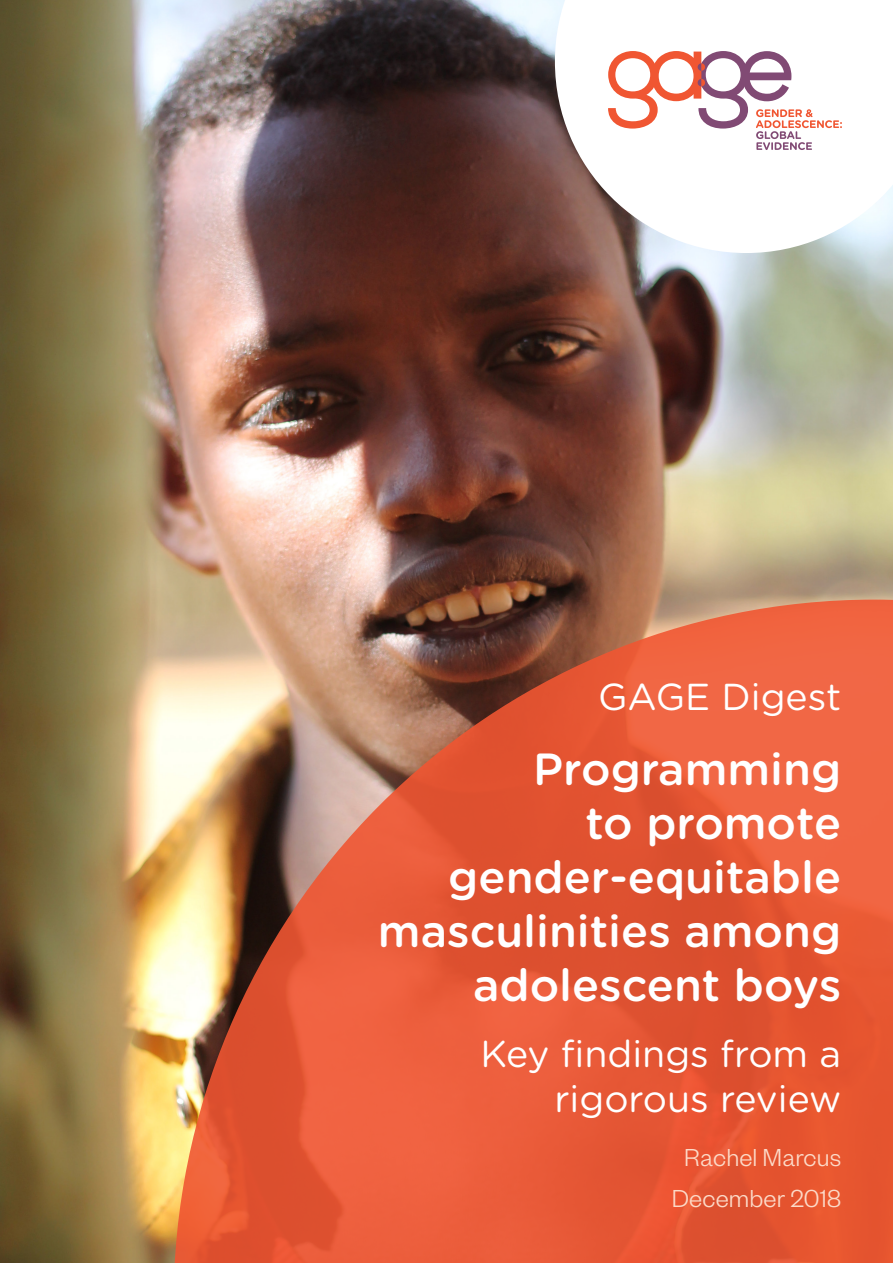
<style>
.page{position:relative;width:893px;height:1263px;background:#fff}
.page>*{position:absolute;margin:0;border:0;box-sizing:border-box;transform-origin:0 0}
.Cover_titles{font:500 45px/54px "Gotham Rounded";color:#fff;text-align:right}
.Cover_Subtitles{font:37.5px/45px "Gotham Rounded";color:#fff;text-align:right}
.Cover_Authors_and_Da{font:300 27px "Founders Grotesk";letter-spacing:.005em;color:#fcdac8}
</style>
<div class="page">
<img style="left:0;top:0;width:893px;height:1263px">
<svg style="left:555px;top:0;width:338px;height:253px"></svg>
<svg style="left:608px;top:51px;width:234px;height:99px"></svg>
<svg style="left:174px;top:600px;width:719px;height:663px;background:#da6443"></svg>
<p class="Cover_Subtitles" style="left:598px;top:672px;width:244px">GAGE Digest</p>
<p class="Cover_titles" style="left:378px;top:740px;width:465px">Programming<br>to promote gender-equitable masculinities among adolescent boys</p>
<p class="Cover_Subtitles" style="left:480px;top:1030px;width:362px">Key findings from a rigorous review</p>
<p class="Cover_Authors_and_Da" style="left:684px;top:1141px;width:158px">Rachel Marcus</p>
<p class="Cover_Authors_and_Da" style="left:672px;top:1182px;width:171px">December 2018</p>
</div>
